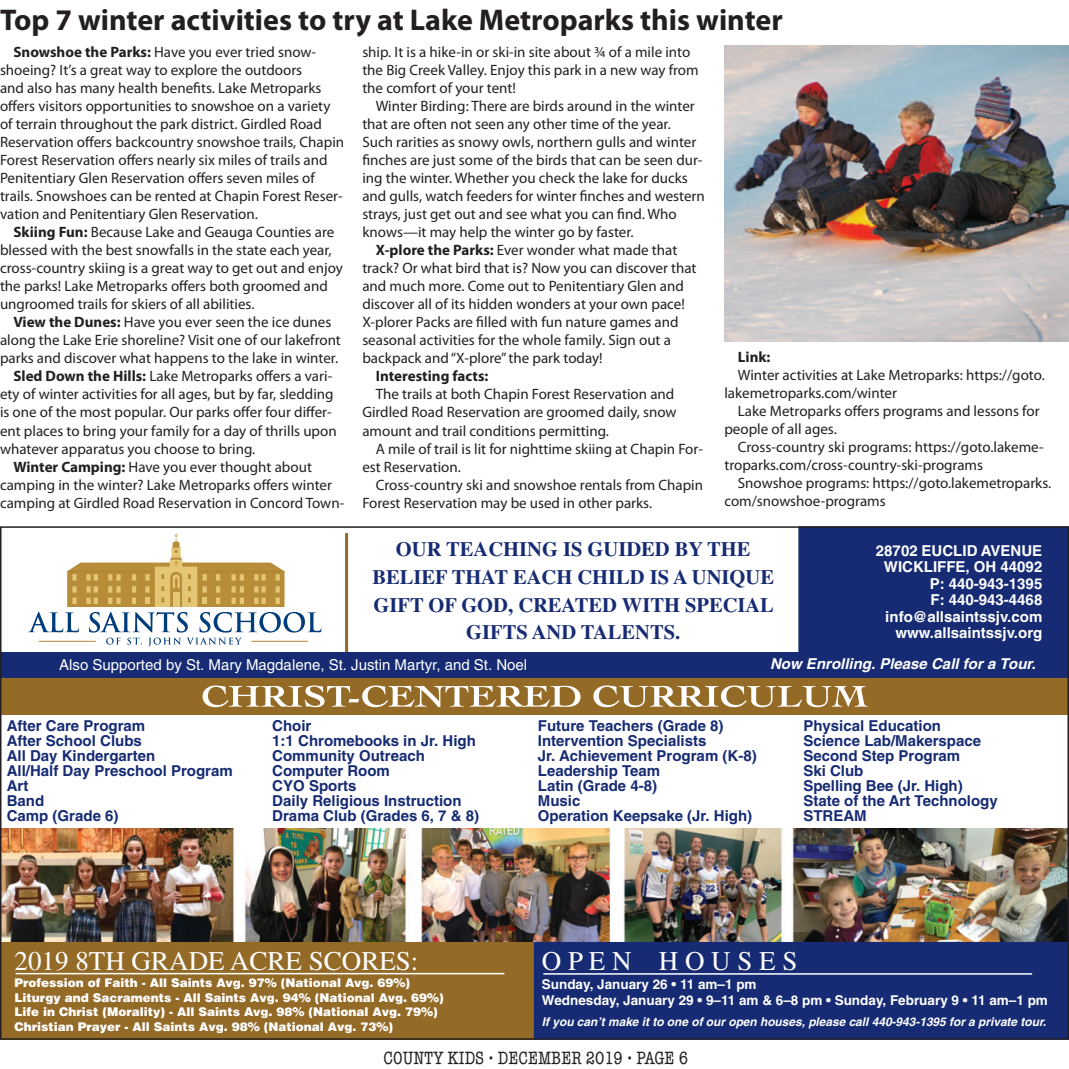
<style>
.page{position:relative;width:1069px;height:1069px;background:#fff}
.page>*{position:absolute;margin:0;border:0;box-sizing:border-box;transform-origin:0 0}
.t1{font:700 30px "Myriad Pro";color:#231f20}
.t2{font:27px "Times";color:#fff}
.t3{font:27px "Times";letter-spacing:.25em;color:#fff}
.t4{font:700 20.55px/27.8px "Times";color:#162b73;text-align:center}
.t5{font:condensed 18px "American Typewriter";color:#231f20}
.t6{font:15px/18px "Myriad Pro";color:#231f20}
.t7{font:700 15px/15px "Helvetica";color:#162b73}
.t8{font:700 15px/16.5px "Helvetica";color:#fff;text-align:right}
.t9{font:15px "Helvetica";color:#fff}
.t10{font:italic 700 15px "Helvetica";color:#fff}
.t11{font:700 15px "Myriad Pro";color:#231f20}
.t12{font:700 13.5px/16.2px "Helvetica";color:#fff}
.t13{font:900 12px/14.4px "Helvetica";color:#fff}
.t14{font:italic 700 12px "Helvetica";color:#fff}
.s1{font-weight:700}
</style>
<div class="page">
<img style="left:3px;top:828px;width:530px;height:113px">
<hr style="left:345px;top:533px;width:3px;height:123px;background:#946a27">
<div style="left:0;top:941px;width:535px;height:98px;background:#946a27"></div>
<img style="left:533px;top:529px;width:532px;height:507px">
<svg style="left:28px;top:533px;width:293px;height:113px"></svg>
<div style="left:0;top:652px;width:1068px;height:26px;background:#162b73"></div>
<div style="left:0;top:678px;width:1068px;height:36px;background:#946a27"></div>
<hr style="left:16px;top:972px;width:488px;height:2px;background:#fff">
<hr style="left:543px;top:972px;width:488px;height:2px;background:#fff">
<svg style="left:202px;top:685px;width:665px;height:22px"></svg>
<img style="left:724px;top:46px;width:344px;height:295px">
<h1 class="t1" style="left:0;top:10px;width:784px">Top 7 winter activities to try at Lake Metroparks this winter</h1>
<p class="t6" style="left:0;top:45px;width:345px;text-indent:14px"><span class="s1">Snowshoe the Parks:</span> Have you ever tried snow&shy;shoeing? It’s a great way to explore the outdoors<br>and also has many health benefits. Lake Metroparks offers visitors opportunities to snowshoe on a variety of terrain throughout the park district. Girdled Road Reservation offers backcountry snowshoe trails, Chapin Forest Reservation offers nearly six miles of trails and Penitentiary Glen Reservation offers seven miles of trails. Snowshoes can be rented at Chapin Forest Reser&shy;vation and Penitentiary Glen Reservation.</p>
<p class="t6" style="left:0;top:225px;width:344px;text-indent:14px"><span class="s1">Skiing Fun:</span> Because Lake and Geauga Counties are blessed with the best snowfalls in the state each year, cross-country skiing is a great way to get out and enjoy the parks! Lake Metroparks offers both groomed and ungroomed trails for skiers of all abilities.</p>
<p class="t6" style="left:14px;top:315px;width:319px"><span class="s1">View the Dunes:</span> Have you ever seen the ice dunes</p>
<p class="t6" style="left:0;top:333px;width:342px">along the Lake Erie shoreline? Visit one of our lakefront</p>
<p class="t6" style="left:0;top:351px;width:339px">parks and discover what happens to the lake in winter.</p>
<p class="t6" style="left:14px;top:369px;width:320px"><span class="s1">Sled Down the Hills:</span> Lake Metroparks offers a vari-</p>
<p class="t6" style="left:0;top:387px;width:335px">ety of winter activities for all ages, but by far, sledding</p>
<p class="t6" style="left:0;top:405px;width:333px">is one of the most popular. Our parks offer four differ-</p>
<p class="t6" style="left:0;top:423px;width:338px">ent places to bring your family for a day of thrills upon</p>
<p class="t6" style="left:0;top:441px;width:257px">whatever apparatus you choose to bring.</p>
<p class="t6" style="left:14px;top:459px;width:300px"><span class="s1">Winter Camping:</span> Have you ever thought about</p>
<p class="t6" style="left:0;top:477px;width:333px">camping in the winter? Lake Metroparks offers winter</p>
<p class="t6" style="left:0;top:495px;width:346px">camping at Girdled Road Reservation in Concord Town-</p>
<p class="t6" style="left:362px;top:45px;width:338px">ship. It is a hike-in or ski-in site about ¾ of a mile into the Big Creek Valley. Enjoy this park in a new way from the comfort of your tent!</p>
<p class="t6" style="left:376px;top:99px;width:320px">Winter Birding: There are birds around in the winter</p>
<p class="t6" style="left:362px;top:117px;width:310px">that are often not seen any other time of the year.</p>
<p class="t6" style="left:362px;top:135px;width:335px">Such rarities as snowy owls, northern gulls and winter</p>
<p class="t6" style="left:362px;top:153px;width:341px">finches are just some of the birds that can be seen dur-</p>
<p class="t6" style="left:362px;top:171px;width:327px">ing the winter. Whether you check the lake for ducks</p>
<p class="t6" style="left:362px;top:189px;width:344px">and gulls, watch feeders for winter finches and western</p>
<p class="t6" style="left:362px;top:207px;width:316px">strays, just get out and see what you can find. Who</p>
<p class="t6" style="left:362px;top:225px;width:273px">knows—it may help the winter go by faster.</p>
<p class="t6" style="left:376px;top:243px;width:303px"><span class="s1">X-plore the Parks:</span> Ever wonder what made that</p>
<p class="t6" style="left:362px;top:261px;width:335px">track? Or what bird that is? Now you can discover that</p>
<p class="t6" style="left:362px;top:279px;width:323px">and much more. Come out to Penitentiary Glen and</p>
<p class="t6" style="left:362px;top:297px;width:324px">discover all of its hidden wonders at your own pace!</p>
<p class="t6" style="left:362px;top:315px;width:318px">X-plorer Packs are filled with fun nature games and</p>
<p class="t6" style="left:362px;top:333px;width:310px">seasonal activities for the whole family. Sign out a</p>
<p class="t6" style="left:362px;top:351px;width:242px">backpack and“X-plore”the park today!</p>
<p class="t11" style="left:376px;top:371px;width:114px">Interesting facts:</p>
<p class="t6" style="left:362px;top:387px;width:316px;text-indent:14px">The trails at both Chapin Forest Reservation and<br>Girdled Road Reservation are groomed daily, snow amount and trail conditions permitting.</p>
<p class="t6" style="left:362px;top:441px;width:342px;text-indent:14px">A mile of trail is lit for nighttime skiing at Chapin For&shy;est Reservation.</p>
<p class="t6" style="left:362px;top:477px;width:342px;text-indent:14px">Cross-country ski and snowshoe rentals from Chapin<br>Forest Reservation may be used in other parks.</p>
<p class="t11" style="left:737px;top:352px;width:34px">Link:</p>
<p class="t6" style="left:724px;top:367px;width:322px;text-indent:14px">Winter activities at Lake Metroparks: https://goto. lakemetroparks.com/winter</p>
<p class="t6" style="left:724px;top:403px;width:317px;text-indent:14px">Lake Metroparks offers programs and lessons for people of all ages.</p>
<p class="t6" style="left:724px;top:439px;width:321px;text-indent:14px">Cross-country ski programs: https://goto.lakeme&shy;troparks.com/cross-country-ski-programs</p>
<p class="t6" style="left:724px;top:475px;width:328px;text-indent:14px">Snowshoe programs: https://goto.lakemetroparks. com/snowshoe-programs</p>
<h3 class="t4" style="left:372px;top:537px;width:403px">OUR TEACHING IS GUIDED BY THE<br>BELIEF THAT EACH CHILD IS A UNIQUE<br>GIFT OF GOD, CREATED WITH SPECIAL<br>GIFTS AND TALENTS.</h3>
<p class="t8" style="left:875px;top:543px;width:168px">28702 EUCLID AVENUE<br>WICKLIFFE, OH 44092<br>P: 440-943-1395<br>F: 440-943-4468 info@allsaintssjv.com www.allsaintssjv.org</p>
<p class="t9" style="left:59px;top:659px;width:469px">Also Supported by St. Mary Magdalene, St. Justin Martyr, and St. Noel</p>
<p class="t10" style="left:770px;top:654px;width:267px">Now Enrolling. Please Call for a Tour.</p>
<p class="t7" style="left:7px;top:720px;width:227px">After Care Program<br>After School Clubs<br>All Day Kindergarten<br>All/Half Day Preschool Program<br>Art<br>Band<br>Camp (Grade 6)</p>
<p class="t7" style="left:272px;top:720px;width:208px">Choir<br>1:1 Chromebooks in Jr. High<br>Community Outreach<br>Computer Room<br>CYO Sports<br>Daily Religious Instruction<br>Drama Club (Grades 6, 7 &amp; 8)</p>
<p class="t7" style="left:537px;top:720px;width:220px">Future Teachers (Grade 8)<br>Intervention Specialists<br>Jr. Achievement Program (K-8)<br>Leadership Team<br>Latin (Grade 4-8)<br>Music<br>Operation Keepsake (Jr. High)</p>
<p class="t7" style="left:803px;top:720px;width:196px">Physical Education<br>Science Lab/Makerspace<br>Second Step Program<br>Ski Club<br>Spelling Bee (Jr. High)<br>State of the Art Technology<br>STREAM</p>
<h2 class="t2" style="left:15px;top:951px;width:405px">2019 8TH GRADE ACRE SCORES:</h2>
<p class="t13" style="left:15px;top:976px;width:431px">Profession of Faith - All Saints Avg. 97% (National Avg. 69%)<br>Liturgy and Sacraments - All Saints Avg. 94% (National Avg. 69%)<br>Life in Christ (Morality) - All Saints Avg. 98% (National Avg. 79%)<br>Christian Prayer - All Saints Avg. 98% (National Avg. 73%)</p>
<h2 class="t3" style="left:541px;top:951px;width:257px">OPEN HOUSES</h2>
<p class="t12" style="left:541px;top:977px;width:507px">Sunday, January 26 • 11 am–1 pm<br>Wednesday, January 29 • 9–11 am &amp; 6–8 pm • Sunday, February 9 • 11 am–1 pm</p>
<p class="t14" style="left:541px;top:1014px;width:505px">If you can’t make it to one of our open houses, please call 440-943-1395 for a private tour.</p>
<p class="t5" style="left:383px;top:1050px;width:306px">COUNTY KIDS • DECEMBER 2019 • PAGE 6</p>
</div>
